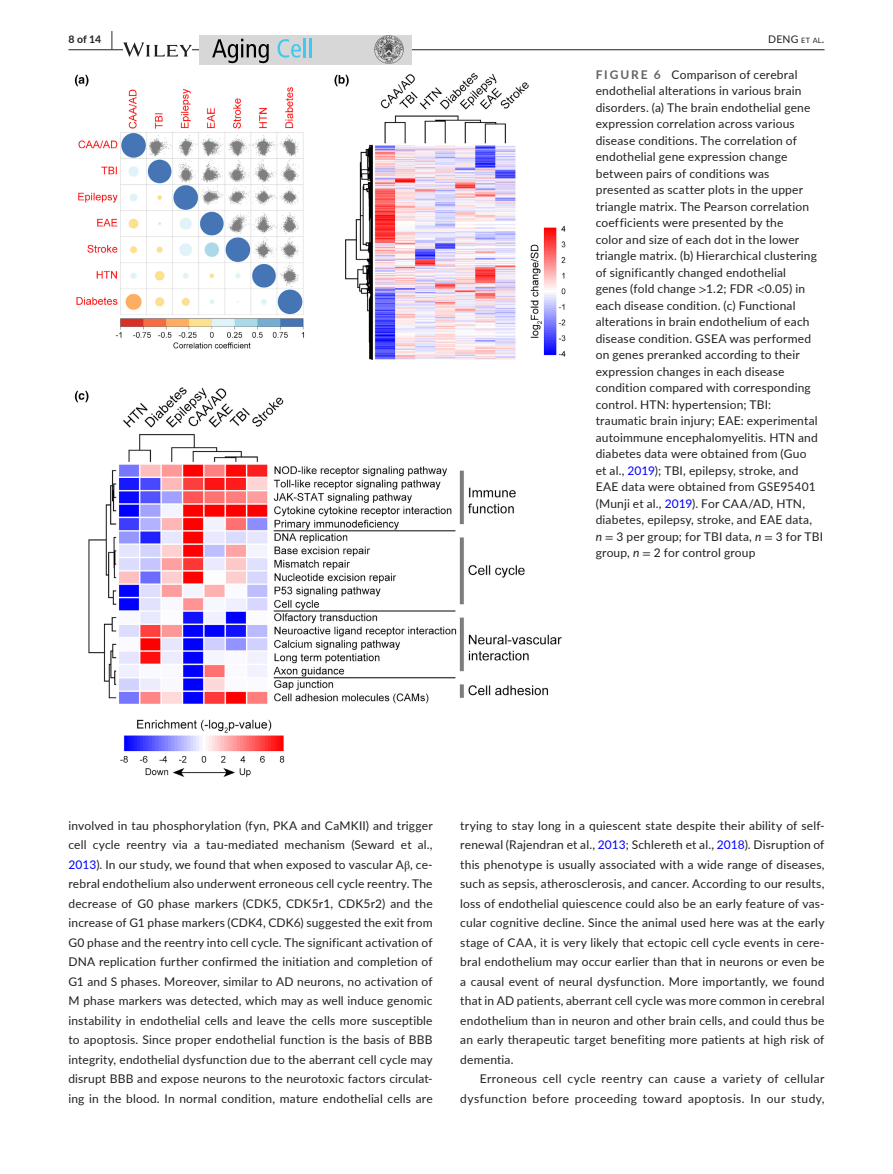
<style>
.page{position:relative;width:893px;height:1174px;background:#fff}
.page>*{position:absolute;margin:0;border:0;box-sizing:border-box;transform-origin:0 0}
.t1{font:12px/16.5px "Lato";letter-spacing:.015em;color:#231f20;text-align:justify}
.t2{font:12px/19.5px "Lato";letter-spacing:.035em;color:#231f20;text-align:right}
.t3{font:10.5px "Lato";color:#231f20}
.t4{font:700 10.5px "Lato";color:#231f20}
.s1{font-size:19.5px}
.s2{font-size:7.35px}
.s3{font-weight:700;color:#636366}
.s4{font-family:"STIX"}
.s5{color:#00f}
.s6{font-style:italic}
</style>
<div class="page">
<hr style="left:68px;top:49px;width:756px;height:1px;background:#231f20">
<svg style="left:123px;top:42px;width:69px;height:15px"></svg>
<div style="left:200px;top:35px;width:212px;height:29px;background:#d7d7d7"></div>
<svg style="left:212px;top:39px;width:57px;height:24px"></svg>
<svg style="left:278px;top:38px;width:33px;height:20px"></svg>
<img style="left:375px;top:35px;width:28px;height:29px">
<img style="left:74px;top:73px;width:492px;height:704px">
<p class="t4" style="left:68px;top:31px;width:46px">8 of 14 <span class="s1">|</span></p>
<p class="t3" style="left:768px;top:31px;width:58px">DENG <span class="s2">et al</span>.</p>
<p class="t1" style="left:596px;top:66px;width:229px;text-align:left"><span class="s3">FIGURE 6</span> Comparison of cerebral endothelial alterations in various brain disorders. (a) The brain endothelial gene expression correlation across various disease conditions. The correlation of endothelial gene expression change between pairs of conditions was presented as scatter plots in the upper triangle matrix. The Pearson correlation coefficients were presented by the<br>color and size of each dot in the lower triangle matrix. (b) Hierarchical clustering of significantly changed endothelial<br>genes (fold change <span class="s4">&gt;</span>1.2; FDR <span class="s4">&lt;</span>0.05) in each disease condition. (c) Functional alterations in brain endothelium of each disease condition. GSEA was performed on genes preranked according to their expression changes in each disease condition compared with corresponding control. HTN: hypertension; TBI: traumatic brain injury; EAE: experimental autoimmune encephalomyelitis. HTN and diabetes data were obtained from (Guo<br>et al., <span class="s5">2019</span>); TBI, epilepsy, stroke, and EAE data were obtained from GSE95401 (Munji et al., <span class="s5">2019</span>). For CAA/AD, HTN, diabetes, epilepsy, stroke, and EAE data,<br><span class="s6">n</span> <span class="s4">=</span> 3 per group; for TBI data, <span class="s6">n</span> <span class="s4">=</span> 3 for TBI group, <span class="s6">n</span> <span class="s4">=</span> 2 for control group</p>
<p class="t1" style="left:68px;top:815px;width:366px;line-height:19.5px">involved in tau phosphorylation (fyn, PKA and CaMKII) and trigger cell cycle reentry via a tau-mediated mechanism (Seward et al., <span class="s5">2013</span>). In our study, we found that when exposed to vascular A<span class="s4">β</span>, ce&shy;rebral endothelium also underwent erroneous cell cycle reentry. The decrease of G0 phase markers (CDK5, CDK5r1, CDK5r2) and the increase of G1 phase markers (CDK4, CDK6) suggested the exit from G0 phase and the reentry into cell cycle. The significant activation of DNA replication further confirmed the initiation and completion of G1 and S phases. Moreover, similar to AD neurons, no activation of M phase markers was detected, which may as well induce genomic instability in endothelial cells and leave the cells more susceptible to apoptosis. Since proper endothelial function is the basis of BBB integrity, endothelial dysfunction due to the aberrant cell cycle may disrupt BBB and expose neurons to the neurotoxic factors circulat&shy;ing in the blood. In normal condition, mature endothelial cells are</p>
<p class="t1" style="left:460px;top:815px;width:366px;line-height:19.5px">trying to stay long in a quiescent state despite their ability of self&shy;renewal (Rajendran et al., <span class="s5">2013</span>; Schlereth et al., <span class="s5">2018</span>). Disruption of this phenotype is usually associated with a wide range of diseases, such as sepsis, atherosclerosis, and cancer. According to our results, loss of endothelial quiescence could also be an early feature of vas&shy;cular cognitive decline. Since the animal used here was at the early stage of CAA, it is very likely that ectopic cell cycle events in cere&shy;bral endothelium may occur earlier than that in neurons or even be a causal event of neural dysfunction. More importantly, we found that in AD patients, aberrant cell cycle was more common in cerebral endothelium than in neuron and other brain cells, and could thus be an early therapeutic target benefiting more patients at high risk of dementia.</p>
<p class="t2" style="left:460px;top:1068px;width:366px">Erroneous cell cycle reentry can cause a variety of cellular dysfunction before proceeding toward apoptosis. In our study,</p>
</div>
